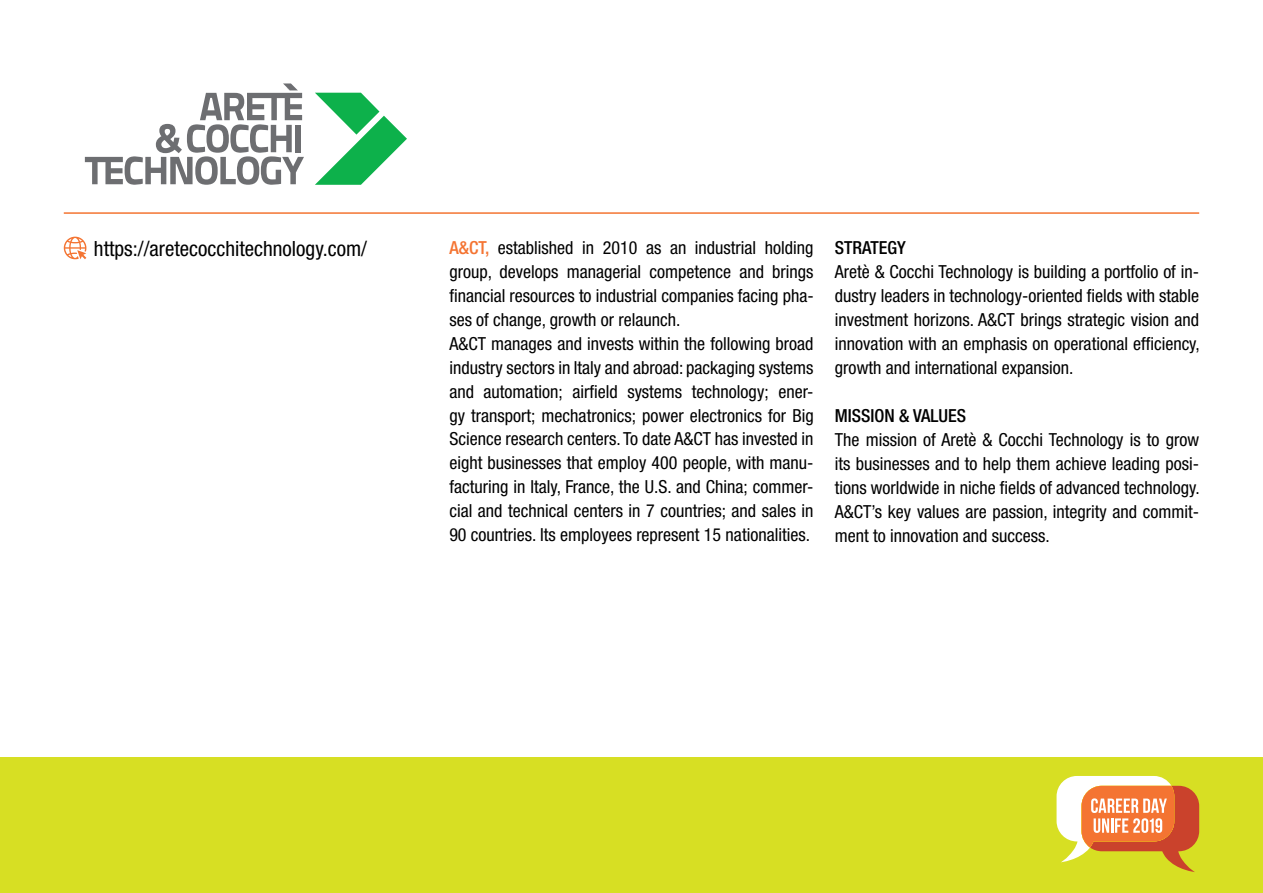
<style>
.page{position:relative;width:1263px;height:893px;background:#fff}
.page>*{position:absolute;margin:0;border:0;box-sizing:border-box;transform-origin:0 0}
.t1{font:condensed 21px "Helvetica Neue";color:#000}
.t2{font:condensed 18px/24px "Helvetica Neue";color:#000;text-align:justify}
.t3{font:500 condensed 18px "Helvetica Neue";color:#000}
.s1{font-weight:500;color:#f47432}
</style>
<div class="page">
<div style="left:0;top:757px;width:1263px;height:136px;background:#d7df23"></div>
<svg style="left:1056px;top:776px;width:143px;height:96px"></svg>
<hr style="left:64px;top:212px;width:1135px;height:2px;background:#f47432">
<svg style="left:64px;top:237px;width:22px;height:22px"></svg>
<svg style="left:85px;top:83px;width:219px;height:102px"></svg>
<svg style="left:315px;top:93px;width:92px;height:92px"></svg>
<p class="t1" style="left:94px;top:236px;width:275px">https://aretecocchitechnology.com/</p>
<p class="t2" style="left:449px;top:235px;width:366px;text-align:left"><span class="s1">A&amp;CT,</span> established in 2010 as an industrial holding group, develops managerial competence and brings financial resources to industrial companies facing pha&shy;ses of change, growth or relaunch.<br>A&amp;CT manages and invests within the following broad industry sectors in Italy and abroad: packaging systems and automation; airfield systems technology; ener&shy;gy transport; mechatronics; power electronics for Big Science research centers. To date A&amp;CT has invested in eight businesses that employ 400 people, with manu&shy;facturing in Italy, France, the U.S. and China; commer&shy;cial and technical centers in 7 countries; and sales in 90 countries. Its employees represent 15 nationalities.</p>
<p class="t3" style="left:835px;top:236px;width:73px">STRATEGY</p>
<p class="t2" style="left:835px;top:259px;width:366px">Aretè &amp; Cocchi Technology is building a portfolio of in&shy;dustry leaders in technology-oriented fields with stable investment horizons. A&amp;CT brings strategic vision and innovation with an emphasis on operational efficiency, growth and international expansion.</p>
<p class="t3" style="left:835px;top:404px;width:133px">MISSION &amp; VALUES</p>
<p class="t2" style="left:835px;top:427px;width:366px">The mission of Aretè &amp; Cocchi Technology is to grow its businesses and to help them achieve leading posi&shy;tions worldwide in niche fields of advanced technology.<br>A&amp;CT’s key values are passion, integrity and commit&shy;ment to innovation and success.</p>
</div>
